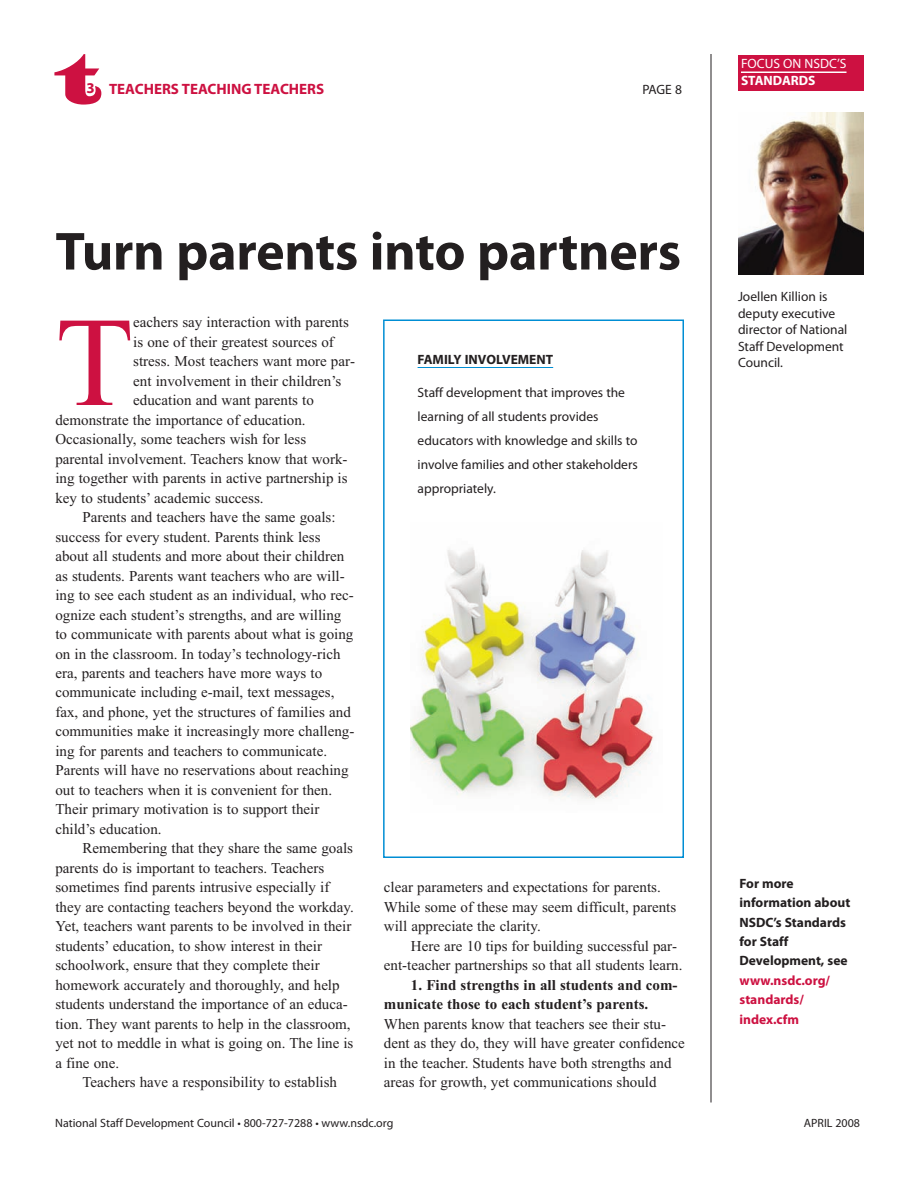
<style>
.page{position:relative;width:918px;height:1188px;background:#fff}
.page>*{position:absolute;margin:0;border:0;box-sizing:border-box;transform-origin:0 0}
.t1{font:127.5px "Times";color:#cd1141}
.t2{font:72px "Latin Wide";color:#cd1141}
.t3{font:700 54px "Myriad Pro";letter-spacing:-.005em;color:#231f20}
.t4{font:15px/19.5px "Times";color:#231f20}
.t5{font:700 15px/19.5px "Times";color:#231f20}
.t6{font:700 15px "Myriad Pro";color:#cd1141}
.t7{font:13.5px/16.5px "Myriad Pro";color:#231f20}
.t8{font:700 13.5px/19.5px "Myriad Pro";color:#231f20}
.t9{font:700 13.5px/19.5px "Myriad Pro";color:#cd1141}
.t10{font:13.5px "Myriad Pro";color:#fff}
.t11{font:700 13.5px "Myriad Pro";color:#fff}
.t12{font:12px "Myriad Pro";color:#231f20}
</style>
<div class="page">
<div style="left:738px;top:55px;width:126px;height:36px;background:#cd1141"></div>
<hr style="left:741px;top:72px;width:106px;height:1px;background:#fff">
<img style="left:738px;top:113px;width:126px;height:161px">
<div style="left:383px;top:320px;width:301px;height:538px;border:2px solid #008ed4"></div>
<hr style="left:418px;top:367px;width:135px;height:1px;background:#008ed4">
<hr style="left:711px;top:54px;width:1px;height:1048px;background:#231f20">
<img style="left:411px;top:548px;width:242px;height:251px">
<h2 class="t2" style="left:57px;top:36px;width:47px">t</h2>
<p class="t6" style="left:86px;top:83px;width:239px">3 TEACHERS TEACHING TEACHERS</p>
<p class="t7" style="left:642px;top:82px;width:41px">PAGE 8</p>
<h3 class="t3" style="left:55px;top:231px;width:627px">Turn parents into partners</h3>
<h1 class="t1" style="left:56px;top:286px;width:79px">T</h1>
<p class="t4" style="left:133px;top:312px;width:217px">eachers say interaction with parents</p>
<p class="t4" style="left:133px;top:332px;width:202px">is one of their greatest sources of</p>
<p class="t4" style="left:133px;top:351px;width:223px">stress. Most teachers want more par-</p>
<p class="t4" style="left:133px;top:371px;width:210px">ent involvement in their children’s</p>
<p class="t4" style="left:133px;top:390px;width:182px">education and want parents to</p>
<p class="t4" style="left:55px;top:410px;width:252px">demonstrate the importance of education.</p>
<p class="t4" style="left:55px;top:429px;width:252px">Occasionally, some teachers wish for less</p>
<p class="t4" style="left:55px;top:449px;width:294px">parental involvement. Teachers know that work-</p>
<p class="t4" style="left:55px;top:468px;width:294px">ing together with parents in active partnership is</p>
<p class="t4" style="left:55px;top:488px;width:210px">key to students’ academic success.</p>
<p class="t4" style="left:82px;top:507px;width:255px">Parents and teachers have the same goals:</p>
<p class="t4" style="left:55px;top:527px;width:267px">success for every student. Parents think less</p>
<p class="t4" style="left:55px;top:546px;width:290px">about all students and more about their children</p>
<p class="t4" style="left:55px;top:566px;width:291px">as students. Parents want teachers who are will-</p>
<p class="t4" style="left:55px;top:585px;width:300px">ing to see each student as an individual, who rec-</p>
<p class="t4" style="left:55px;top:605px;width:287px">ognize each student’s strengths, and are willing</p>
<p class="t4" style="left:55px;top:624px;width:300px">to communicate with parents about what is going</p>
<p class="t4" style="left:55px;top:644px;width:287px">on in the classroom. In today’s technology-rich</p>
<p class="t4" style="left:55px;top:663px;width:268px">era, parents and teachers have more ways to</p>
<p class="t4" style="left:55px;top:683px;width:280px">communicate including e-mail, text messages,</p>
<p class="t4" style="left:55px;top:702px;width:297px">fax, and phone, yet the structures of families and</p>
<p class="t4" style="left:55px;top:722px;width:300px">communities make it increasingly more challeng-</p>
<p class="t4" style="left:55px;top:741px;width:273px">ing for parents and teachers to communicate.</p>
<p class="t4" style="left:55px;top:761px;width:295px">Parents will have no reservations about reaching</p>
<p class="t4" style="left:55px;top:780px;width:278px">out to teachers when it is convenient for then.</p>
<p class="t4" style="left:55px;top:800px;width:265px">Their primary motivation is to support their</p>
<p class="t4" style="left:55px;top:819px;width:108px">child’s education.</p>
<p class="t4" style="left:82px;top:839px;width:272px">Remembering that they share the same goals</p>
<p class="t4" style="left:55px;top:858px;width:270px">parents do is important to teachers. Teachers</p>
<p class="t4" style="left:55px;top:878px;width:275px">sometimes find parents intrusive especially if</p>
<p class="t4" style="left:55px;top:897px;width:300px">they are contacting teachers beyond the workday.</p>
<p class="t4" style="left:55px;top:917px;width:297px">Yet, teachers want parents to be involved in their</p>
<p class="t4" style="left:55px;top:936px;width:268px">students’ education, to show interest in their</p>
<p class="t4" style="left:55px;top:956px;width:266px">schoolwork, ensure that they complete their</p>
<p class="t4" style="left:55px;top:975px;width:286px">homework accurately and thoroughly, and help</p>
<p class="t4" style="left:55px;top:995px;width:294px">students understand the importance of an educa-</p>
<p class="t4" style="left:55px;top:1014px;width:297px">tion. They want parents to help in the classroom,</p>
<p class="t4" style="left:55px;top:1034px;width:299px">yet not to meddle in what is going on. The line is</p>
<p class="t4" style="left:55px;top:1053px;width:65px">a fine one.</p>
<p class="t4" style="left:82px;top:1073px;width:256px">Teachers have a responsibility to establish</p>
<p class="t8" style="left:418px;top:351px;width:137px">FAMILY INVOLVEMENT</p>
<p class="t7" style="left:418px;top:382px;width:222px;line-height:24px">Staff development that improves the learning of all students provides educators with knowledge and skills to involve families and other stakeholders appropriately.</p>
<p class="t4" style="left:384px;top:878px;width:294px">clear parameters and expectations for parents.<br>While some of these may seem difficult, parents will appreciate the clarity.</p>
<p class="t4" style="left:384px;top:936px;width:300px;text-indent:27px">Here are 10 tips for building successful par&shy;ent-teacher partnerships so that all students learn.</p>
<p class="t5" style="left:384px;top:975px;width:295px;text-indent:27px">1. Find strengths in all students and com&shy;municate those to each student’s parents.</p>
<p class="t4" style="left:384px;top:1014px;width:302px">When parents know that teachers see their stu&shy;dent as they do, they will have greater confidence in the teacher. Students have both strengths and areas for growth, yet communications should</p>
<p class="t10" style="left:741px;top:59px;width:107px">FOCUS ON NSDC’S</p>
<p class="t11" style="left:741px;top:75px;width:76px">STANDARDS</p>
<p class="t7" style="left:738px;top:290px;width:111px">Joellen Killion is deputy executive director of National<br>Staff Development<br>Council.</p>
<p class="t8" style="left:740px;top:874px;width:112px">For more information about<br>NSDC’s Standards for Staff<br>Development, see</p>
<p class="t9" style="left:740px;top:972px;width:92px">www.nsdc.org/ standards/ index.cfm</p>
<p class="t12" style="left:55px;top:1118px;width:340px">National Staff Development Council • 800-727-7288 • www.nsdc.org</p>
<p class="t12" style="left:804px;top:1118px;width:58px">APRIL 2008</p>
</div>
